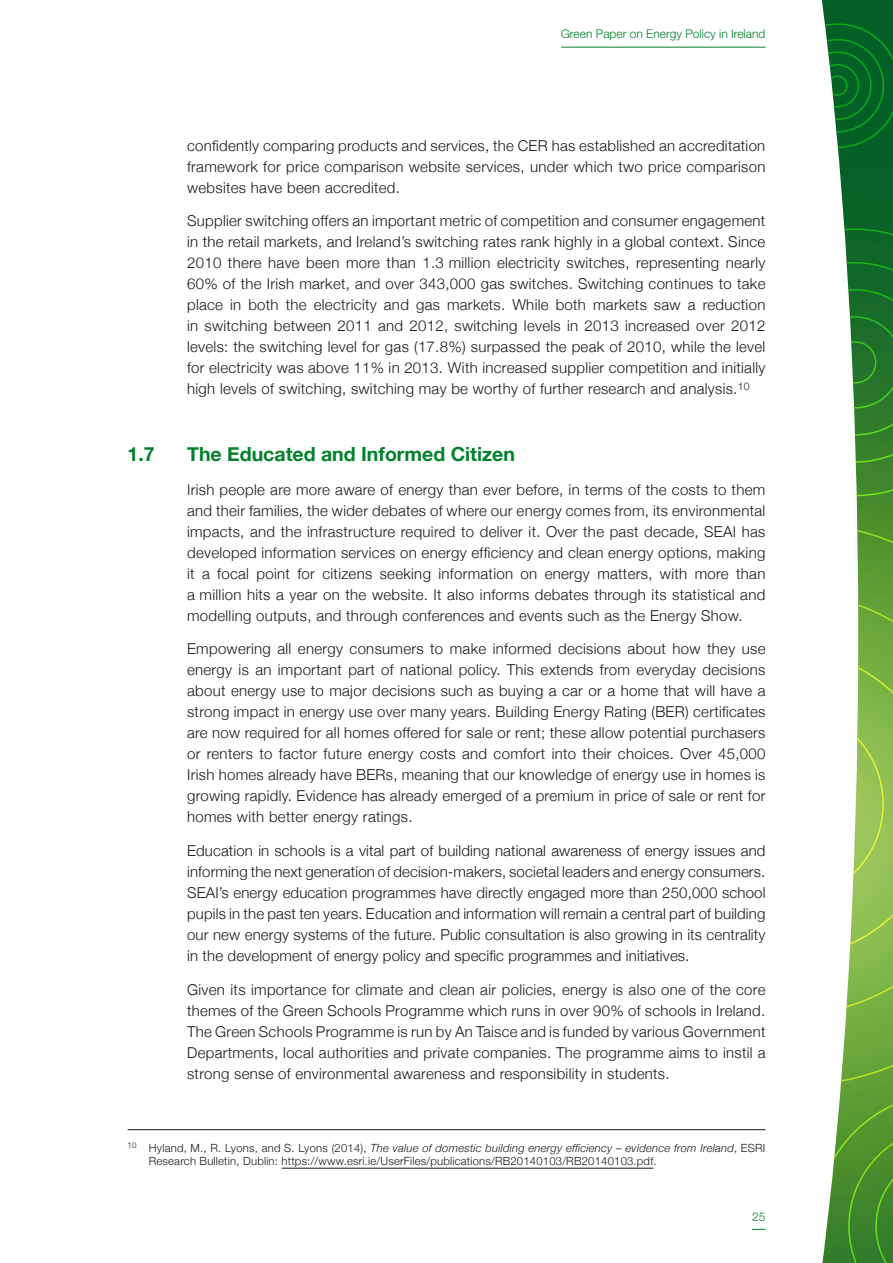
<style>
.page{position:relative;width:893px;height:1263px;background:#fff}
.page>*{position:absolute;margin:0;border:0;box-sizing:border-box;transform-origin:0 0}
.Head_III_10-10{font:700 19.5px "Helvetica Neue";color:#00812b}
.Body_Text__10___3{font:300 15px/21px "Helvetica Neue";letter-spacing:.02em;color:#1a171c;text-align:justify}
.t1{font:300 12px "Helvetica Neue LT Std";color:#00812b}
.Foots{font:300 11.25px/13.5px "Helvetica Neue";letter-spacing:.02em;color:#1a171c}
.s1{font-style:italic}
</style>
<div class="page">
<svg style="left:821px;top:0;width:72px;height:521px"></svg>
<svg style="left:821px;top:228px;width:72px;height:268px"></svg>
<svg style="left:822px;top:521px;width:71px;height:742px"></svg>
<svg style="left:821px;top:23px;width:72px;height:125px;background:#2b7f47"></svg>
<hr style="left:128px;top:1129px;width:637px;height:1px;background:#1a171c">
<hr style="left:282px;top:1168px;width:371px;height:1px;background:#1a171c">
<hr style="left:561px;top:47px;width:204px;height:1px;background:#00812b">
<svg style="left:752px;top:1229px;width:13px;height:1px"></svg>
<p class="t1" style="left:561px;top:27px;width:206px">Green Paper on Energy Policy in Ireland</p>
<p class="Body_Text__10___3" style="left:187px;top:134px;width:580px">confidently comparing products and services, the CER has established an accreditation framework for price comparison website services, under which two price comparison websites have been accredited.</p>
<p class="Body_Text__10___3" style="left:187px;top:210px;width:580px">Supplier switching offers an important metric of competition and consumer engagement in the retail markets, and Ireland’s switching rates rank highly in a global context. Since 2010 there have been more than 1.3 million electricity switches, representing nearly 60% of the Irish market, and over 343,000 gas switches. Switching continues to take place in both the electricity and gas markets. While both markets saw a reduction in switching between 2011 and 2012, switching levels in 2013 increased over 2012 levels: the switching level for gas (17.8%) surpassed the peak of 2010, while the level for electricity was above 11% in 2013. With increased supplier competition and initially high levels of switching, switching may be worthy of further research and analysis.<sup>10</sup></p>
<p class="Head_III_10-10" style="left:128px;top:442px;width:29px">1.7</p>
<p class="Head_III_10-10" style="left:187px;top:442px;width:329px">The Educated and Informed Citizen</p>
<p class="Body_Text__10___3" style="left:187px;top:478px;width:580px">Irish people are more aware of energy than ever before, in terms of the costs to them and their families, the wider debates of where our energy comes from, its environmental impacts, and the infrastructure required to deliver it. Over the past decade, SEAI has developed information services on energy efficiency and clean energy options, making it a focal point for citizens seeking information on energy matters, with more than a million hits a year on the website. It also informs debates through its statistical and modelling outputs, and through conferences and events such as the Energy Show.</p>
<p class="Body_Text__10___3" style="left:187px;top:638px;width:580px">Empowering all energy consumers to make informed decisions about how they use energy is an important part of national policy. This extends from everyday decisions about energy use to major decisions such as buying a car or a home that will have a strong impact in energy use over many years. Building Energy Rating (BER) certificates are now required for all homes offered for sale or rent; these allow potential purchasers or renters to factor future energy costs and comfort into their choices. Over 45,000<br>Irish homes already have BERs, meaning that our knowledge of energy use in homes is growing rapidly. Evidence has already emerged of a premium in price of sale or rent for homes with better energy ratings.</p>
<p class="Body_Text__10___3" style="left:187px;top:840px;width:580px">Education in schools is a vital part of building national awareness of energy issues and informing the next generation of decision-makers, societal leaders and energy consumers.<br>SEAI’s energy education programmes have directly engaged more than 250,000 school pupils in the past ten years. Education and information will remain a central part of building our new energy systems of the future. Public consultation is also growing in its centrality in the development of energy policy and specific programmes and initiatives.</p>
<p class="Body_Text__10___3" style="left:187px;top:979px;width:580px">Given its importance for climate and clean air policies, energy is also one of the core themes of the Green Schools Programme which runs in over 90% of schools in Ireland.<br>The Green Schools Programme is run by An Taisce and is funded by various Government Departments, local authorities and private companies. The programme aims to instil a strong sense of environmental awareness and responsibility in students.</p>
<p class="Foots" style="left:149px;top:1141px;width:618px;text-indent:-21px"><sup>10</sup> Hyland, M., R. Lyons, and S. Lyons (2014), <span class="s1">The value of domestic building energy efficiency – evidence from Ireland</span>, ESRI<br>Research Bulletin, Dublin: https://www.esri.ie/UserFiles/publications/RB20140103/RB20140103.pdf.</p>
<p class="t1" style="left:752px;top:1209px;width:15px">25</p>
</div>
